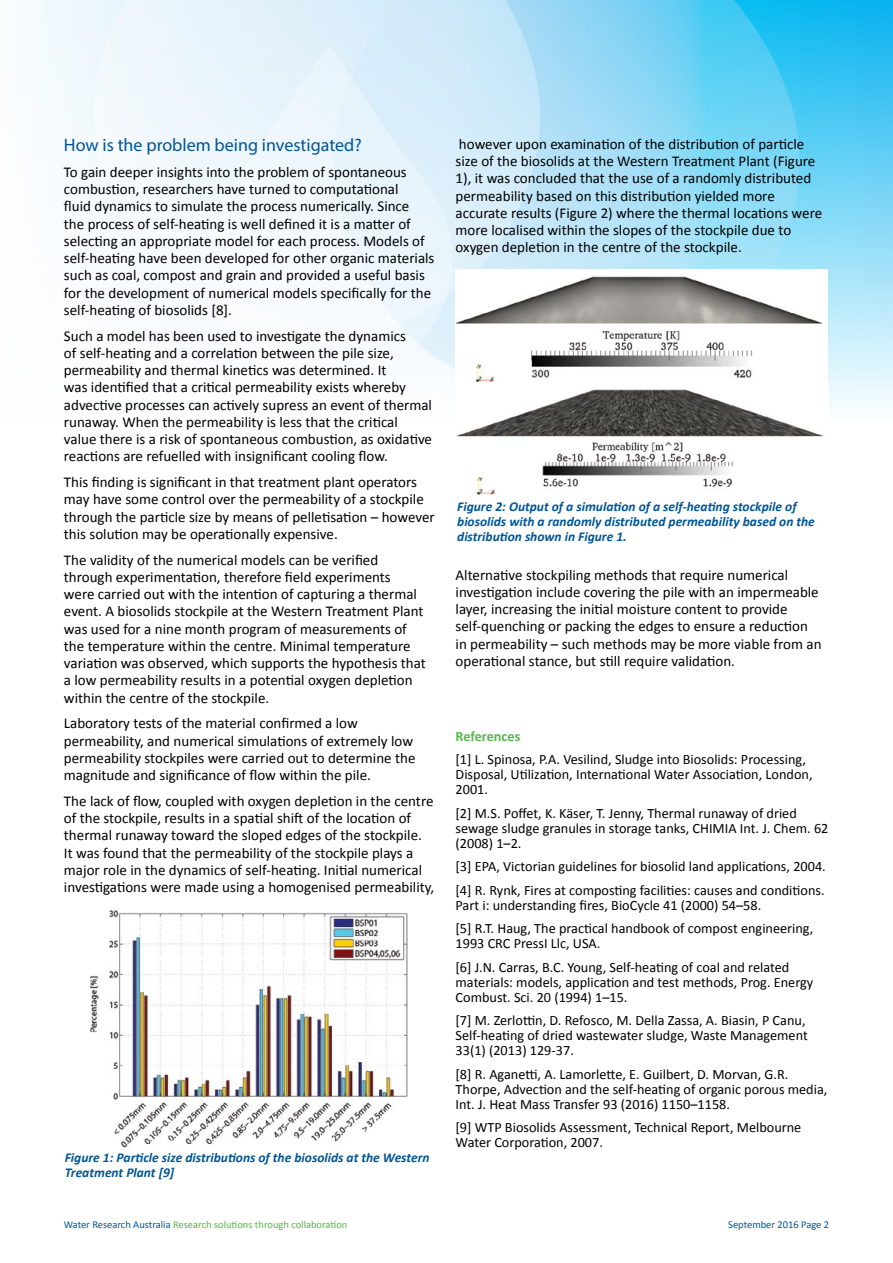
<style>
.page{position:relative;width:893px;height:1263px;background:#fff}
.page>*{position:absolute;margin:0;border:0;box-sizing:border-box;transform-origin:0 0}
.t1{font:18px "Myriad Pro";color:#005596}
.t2{font:15px/17.2px "Calibri";color:#000}
.t3{font:14.25px/15px "Calibri";color:#000}
.t4{font:700 14.25px "Calibri";color:#54b948}
.t5{font:italic 700 13.5px/15px "Calibri";color:#005596}
.t6{font:10.5px "Calibri";color:#54b948}
.t7{font:10.5px "Calibri";color:#005596}
.s1{color:#005596}
</style>
<div class="page">
<svg style="left:38px;top:0;width:855px;height:406px"></svg>
<svg style="left:321px;top:0;width:478px;height:397px;background:#8dd9f6"></svg>
<svg style="left:193px;top:342px;width:260px;height:42px"></svg>
<svg style="left:80px;top:0;width:460px;height:342px;fill:#ecf6fc"></svg>
<img style="left:90px;top:910px;width:318px;height:238px">
<img style="left:456px;top:269px;width:372px;height:227px">
<p class="t1" style="left:64px;top:134px;width:299px">How is the problem being investigated?</p>
<p class="t2" style="left:64px;top:163px;width:372px">To gain deeper insights into the problem of spontaneous combustion, researchers have turned to computational<br>fluid dynamics to simulate the process numerically. Since<br>the process of self-heating is well defined it is a matter of selecting an appropriate model for each process. Models of self-heating have been developed for other organic materials such as coal, compost and grain and provided a useful basis for the development of numerical models specifically for the self-heating of biosolids [8].</p>
<p class="t2" style="left:64px;top:327px;width:370px">Such a model has been used to investigate the dynamics<br>of self-heating and a correlation between the pile size, permeability and thermal kinetics was determined. It<br>was identified that a critical permeability exists whereby advective processes can actively supress an event of thermal runaway. When the permeability is less that the critical value there is a risk of spontaneous combustion, as oxidative reactions are refuelled with insignificant cooling flow.</p>
<p class="t2" style="left:64px;top:473px;width:372px">This finding is significant in that treatment plant operators may have some control over the permeability of a stockpile through the particle size by means of pelletisation – however this solution may be operationally expensive.</p>
<p class="t2" style="left:64px;top:551px;width:363px">The validity of the numerical models can be verified through experimentation, therefore field experiments<br>were carried out with the intention of capturing a thermal event. A biosolids stockpile at the Western Treatment Plant was used for a nine month program of measurements of the temperature within the centre. Minimal temperature variation was observed, which supports the hypothesis that a low permeability results in a potential oxygen depletion within the centre of the stockpile.</p>
<p class="t2" style="left:64px;top:715px;width:353px">Laboratory tests of the material confirmed a low permeability, and numerical simulations of extremely low permeability stockpiles were carried out to determine the magnitude and significance of flow within the pile.</p>
<p class="t2" style="left:64px;top:792px;width:372px">The lack of flow, coupled with oxygen depletion in the centre of the stockpile, results in a spatial shift of the location of thermal runaway toward the sloped edges of the stockpile.<br>It was found that the permeability of the stockpile plays a major role in the dynamics of self-heating. Initial numerical investigations were made using a homogenised permeability,</p>
<p class="t5" style="left:65px;top:1150px;width:366px">Figure 1: Particle size distributions of the biosolids at the Western<br>Treatment Plant [9]</p>
<p class="t2" style="left:456px;top:135px;width:368px">however upon examination of the distribution of particle size of the biosolids at the Western Treatment Plant (Figure 1), it was concluded that the use of a randomly distributed permeability based on this distribution yielded more accurate results (Figure 2) where the thermal locations were more localised within the slopes of the stockpile due to oxygen depletion in the centre of the stockpile.</p>
<p class="t5" style="left:457px;top:499px;width:359px">Figure 2: Output of a simulation of a self-heating stockpile of biosolids with a randomly distributed permeability based on the distribution shown in Figure 1.</p>
<p class="t2" style="left:456px;top:566px;width:367px">Alternative stockpiling methods that require numerical investigation include covering the pile with an impermeable layer, increasing the initial moisture content to provide self-quenching or packing the edges to ensure a reduction in permeability – such methods may be more viable from an operational stance, but still require validation.</p>
<p class="t4" style="left:456px;top:727px;width:66px">References</p>
<p class="t3" style="left:456px;top:752px;width:358px">[1] L. Spinosa, P.A. Vesilind, Sludge into Biosolids: Processing,<br>Disposal, Utilization, International Water Association, London,<br>2001.</p>
<p class="t3" style="left:456px;top:806px;width:374px">[2] M.S. Poffet, K. Käser, T. Jenny, Thermal runaway of dried sewage sludge granules in storage tanks, CHIMIA Int. J. Chem. 62 (2008) 1–2.</p>
<p class="t3" style="left:456px;top:855px;width:372px;line-height:23.5px">[3] EPA, Victorian guidelines for biosolid land applications, 2004. [4] R. Rynk, Fires at composting facilities: causes and conditions.</p>
<p class="t3" style="left:456px;top:893px;width:359px;line-height:23.5px">Part i: understanding fires, BioCycle 41 (2000) 54–58.<br>[5] R.T. Haug, The practical handbook of compost engineering,</p>
<p class="t3" style="left:456px;top:932px;width:335px;line-height:23.5px">1993 CRC PressI Llc, USA.<br>[6] J.N. Carras, B.C. Young, Self-heating of coal and related</p>
<p class="t3" style="left:456px;top:975px;width:359px">materials: models, application and test methods, Prog. Energy<br>Combust. Sci. 20 (1994) 1–15.</p>
<p class="t3" style="left:456px;top:1013px;width:354px">[7] M. Zerlottin, D. Refosco, M. Della Zassa, A. Biasin, P Canu,<br>Self-heating of dried wastewater sludge, Waste Management<br>33(1) (2013) 129-37.</p>
<p class="t3" style="left:456px;top:1067px;width:373px">[8] R. Aganetti, A. Lamorlette, E. Guilbert, D. Morvan, G.R.<br>Thorpe, Advection and the self-heating of organic porous media,<br>Int. J. Heat Mass Transfer 93 (2016) 1150–1158.</p>
<p class="t3" style="left:456px;top:1120px;width:347px">[9] WTP Biosolids Assessment, Technical Report, Melbourne<br>Water Corporation, 2007.</p>
<p class="t6" style="left:64px;top:1218px;width:285px"><span class="s1">Water Research Australia</span> Research solutions through collaboration</p>
<p class="t7" style="left:728px;top:1218px;width:102px">September 2016 Page 2</p>
</div>
